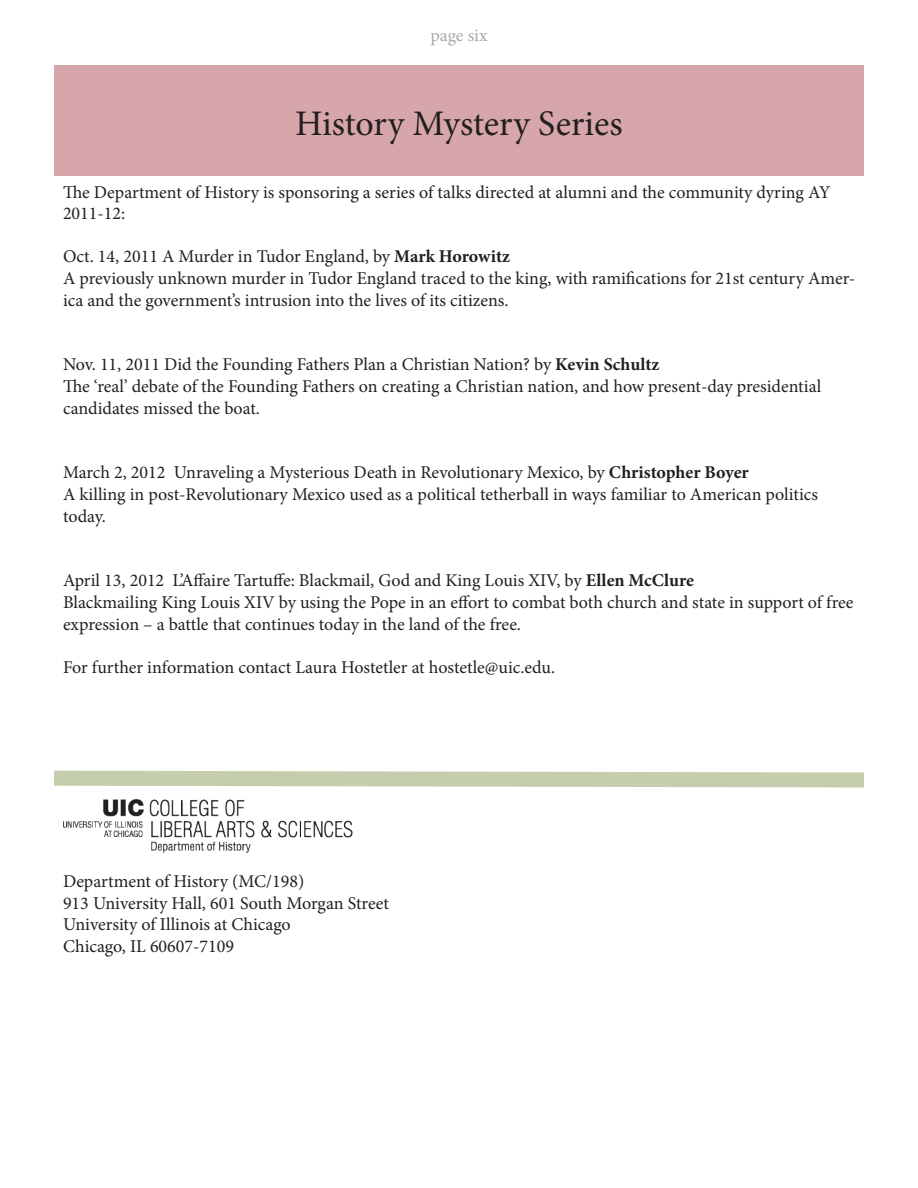
<style>
.page{position:relative;width:918px;height:1188px;background:#fff}
.page>*{position:absolute;margin:0;border:0;box-sizing:border-box;transform-origin:0 0}
.t1{font:36px "Minion Pro";color:#231f20}
.t2{font:18px/21.6px "Minion Pro";color:#231f20}
.t3{font:18px "Minion Pro";color:#a8a9ad}
.s1{font-weight:700}
</style>
<div class="page">
<div style="left:54px;top:65px;width:810px;height:111px;background:#d7a6aa"></div>
<img style="left:63px;top:799px;width:289px;height:53px">
<svg style="left:54px;top:770px;width:810px;height:18px;background:#cdd5b9"></svg>
<p class="t3" style="left:430px;top:23px;width:59px">page six</p>
<p class="t1" style="left:295px;top:99px;width:329px">History Mystery Series</p>
<p class="t2" style="left:63px;top:181px;width:769px">The Department of History is sponsoring a series of talks directed at alumni and the community dyring AY<br>2011-12:</p>
<p class="t2" style="left:63px;top:246px;width:449px">Oct. 14, 2011 A Murder in Tudor England, by <span class="s1">Mark Horowitz</span></p>
<p class="t2" style="left:63px;top:268px;width:794px">A previously unknown murder in Tudor England traced to the king, with ramifications for 21st century Amer&shy;ica and the government’s intrusion into the lives of its citizens.</p>
<p class="t2" style="left:63px;top:354px;width:598px">Nov. 11, 2011 Did the Founding Fathers Plan a Christian Nation? by <span class="s1">Kevin Schultz</span></p>
<p class="t2" style="left:63px;top:376px;width:760px">The ‘real’ debate of the Founding Fathers on creating a Christian nation, and how present-day presidential candidates missed the boat.</p>
<p class="t2" style="left:63px;top:462px;width:687px">March 2, 2012 Unraveling a Mysterious Death in Revolutionary Mexico, by <span class="s1">Christopher Boyer</span></p>
<p class="t2" style="left:63px;top:484px;width:757px">A killing in post-Revolutionary Mexico used as a political tetherball in ways familiar to American politics today.</p>
<p class="t2" style="left:63px;top:570px;width:633px">April 13, 2012 L’Affaire Tartuffe: Blackmail, God and King Louis XIV, by <span class="s1">Ellen McClure</span></p>
<p class="t2" style="left:63px;top:592px;width:792px">Blackmailing King Louis XIV by using the Pope in an effort to combat both church and state in support of free expression – a battle that continues today in the land of the free.</p>
<p class="t2" style="left:63px;top:656px;width:494px">For further information contact Laura Hostetler at hostetle@uic.edu.</p>
<p class="t2" style="left:63px;top:871px;width:243px">Department of History (MC/198)</p>
<p class="t2" style="left:63px;top:892px;width:327px">913 University Hall, 601 South Morgan Street</p>
<p class="t2" style="left:63px;top:914px;width:229px">University of Illinois at Chicago</p>
<p class="t2" style="left:63px;top:935px;width:173px">Chicago, IL 60607-7109</p>
</div>
